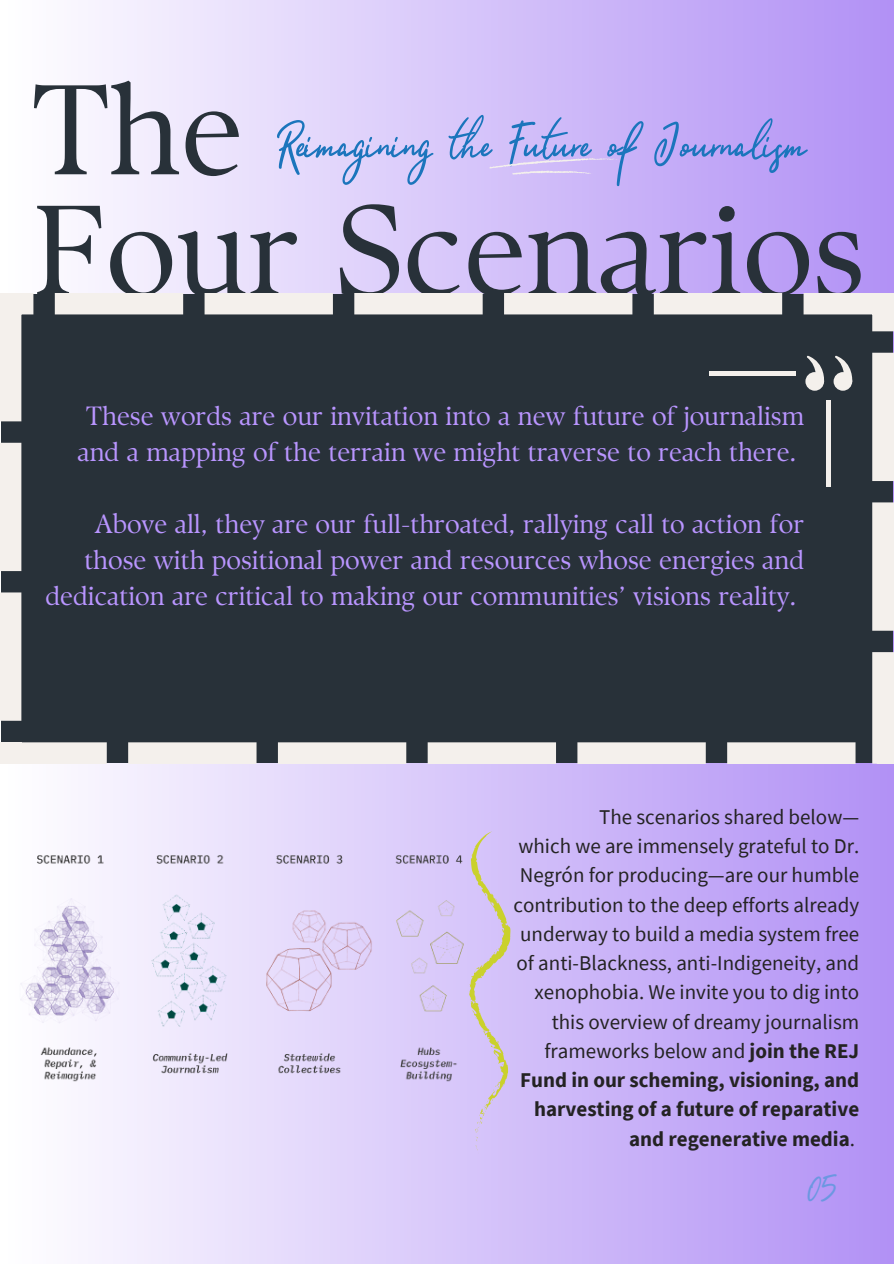
<style>
.page{position:relative;width:894px;height:1264px;background:#fff}
.page>*{position:absolute;margin:0;border:0;box-sizing:border-box;transform-origin:0 0}
.t1{font:127.5px/120.3px "TY Serif D";color:#283139}
.t2{font:60px "Suluscript";color:#1b75bc}
.t3{font:37.95px "Suluscript";color:#6c97e1}
.t4{font:26.4px/36px "TY Serif D";color:#b995ff;text-align:center}
.t5{font:21px/29.2px "Source Sans Pro";color:#242323;text-align:right}
.s1{font-weight:700}
</style>
<div class="page">
<div style="left:0;top:0;width:893px;height:1263px;background:linear-gradient(to right,#fff,#b291f5)"></div>
<svg style="left:0;top:293px;width:893px;height:470px;background:#3f464d"></svg>
<div style="left:488px;top:139px;width:131px;height:52px;background:#cfbbf9"></div>
<svg style="left:805px;top:372px;width:18px;height:19px"></svg>
<svg style="left:806px;top:355px;width:19px;height:33px"></svg>
<svg style="left:833px;top:372px;width:19px;height:19px"></svg>
<svg style="left:834px;top:355px;width:19px;height:33px"></svg>
<hr style="left:826px;top:400px;width:4px;height:87px;background:#f4f0ec">
<div style="left:708px;top:371px;width:87px;height:5px;background:#f4f0ec"></div>
<svg style="left:462px;top:830px;width:54px;height:323px;background:#d2c3e7"></svg>
<img style="left:11px;top:829px;width:477px;height:269px">
<h1 class="t1" style="left:33px;top:70px;width:834px">The<br>Four Scenarios</h1>
<h2 class="t2" style="left:275px;top:101px;width:532px">Reimagining the Future of Journalism</h2>
<p class="t4" style="left:77px;top:398px;width:728px">These words are our invitation into a new future of journalism and a mapping of the terrain we might traverse to reach there.</p>
<p class="t4" style="left:45px;top:506px;width:760px;text-align:right">Above all, they are our full-throated, rallying call to action for those with positional power and resources whose energies and dedication are critical to making our communities’ visions reality.</p>
<h3 class="t5" style="left:599px;top:801px;width:261px">The scenarios shared below—</h3>
<h3 class="t5" style="left:513px;top:830px;width:347px">which we are immensely grateful to Dr.<br>Negrón for producing—are our humble contribution to the deep efforts already underway to build a media system free of anti-Blackness, anti-Indigeneity, and xenophobia. We invite you to dig into this overview of dreamy journalism frameworks below and <span class="s1">join the REJ Fund in our scheming, visioning, and harvesting of a future of reparative and regenerative media</span>.</h3>
<p class="t3" style="left:807px;top:1162px;width:30px">05</p>
</div>
